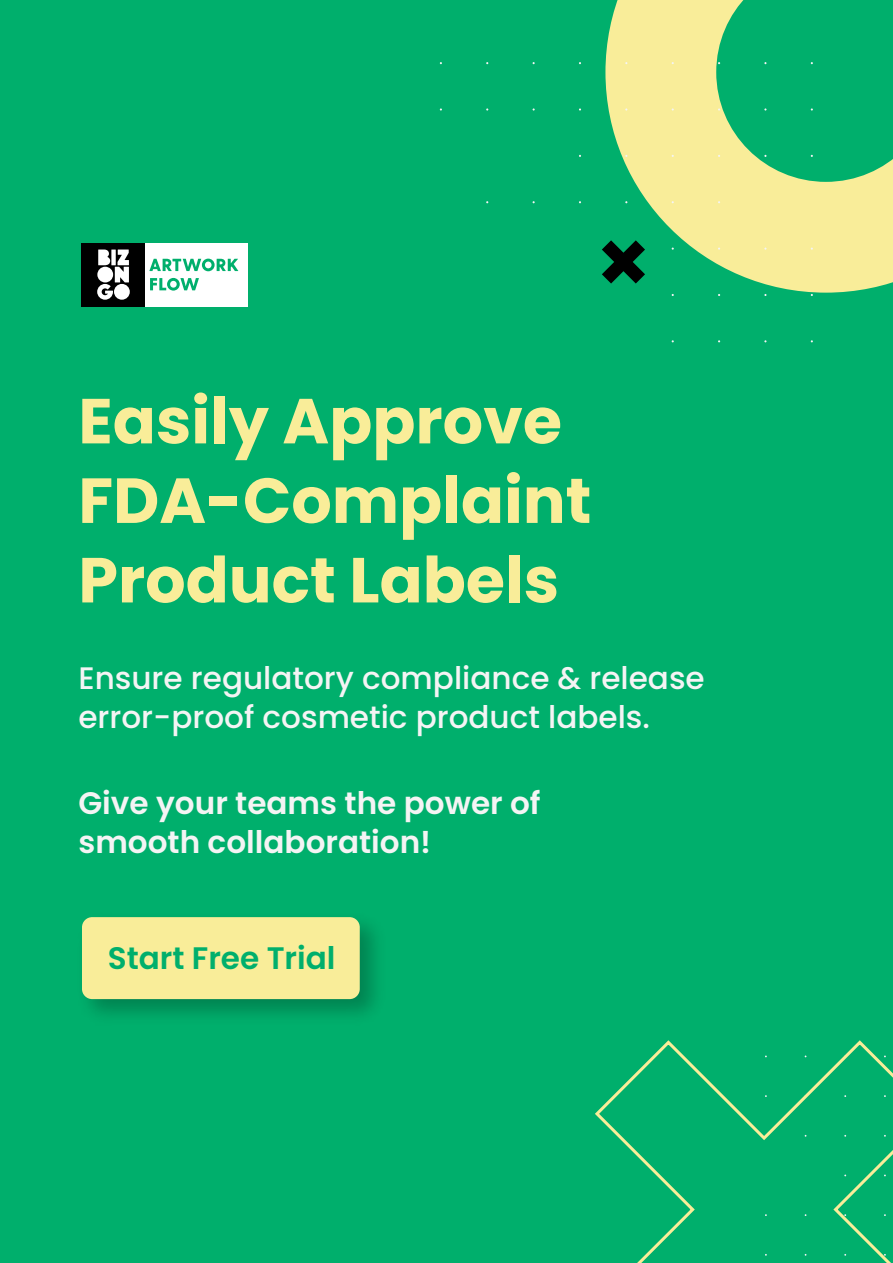
<style>
.page{position:relative;width:893px;height:1263px;background:#00af6c}
.page>*{position:absolute;margin:0;border:0;box-sizing:border-box;transform-origin:0 0}
.t1{font:700 63.45px/79.5px "Poppins";color:#f9ed99}
.t2{font:500 31.05px/39px "Poppins";color:#f4f4f4}
.t3{font:600 31.05px/39px "Poppins";color:#f4f4f4}
.t4{font:600 31.05px "Poppins";color:#00af6c}
</style>
<div class="page">
<svg style="left:605px;top:0;width:288px;height:293px;fill:#f9ed99"></svg>
<svg style="left:602px;top:240px;width:43px;height:44px"></svg>
<svg style="left:595px;top:1040px;width:298px;height:223px"></svg>
<div style="left:145px;top:243px;width:102px;height:63px;background:#fff"></div>
<div style="left:82px;top:243px;width:63px;height:63px;background:#000"></div>
<svg style="left:97px;top:250px;width:32px;height:50px"></svg>
<svg style="left:149px;top:259px;width:89px;height:12px"></svg>
<svg style="left:150px;top:278px;width:49px;height:13px"></svg>
<img style="left:82px;top:917px;width:295px;height:99px">
<div style="left:82px;top:917px;width:278px;height:82px;background:#f9ed99;border-radius:10px"></div>
<h1 class="t1" style="left:78px;top:382px;width:514px">Easily Approve<br>FDA-Complaint<br>Product Labels</h1>
<p class="t2" style="left:78px;top:659px;width:628px">Ensure regulatory compliance &amp; release error-proof cosmetic product labels.</p>
<p class="t3" style="left:78px;top:784px;width:464px">Give your teams the power of smooth collaboration!</p>
<p class="t4" style="left:108px;top:940px;width:229px">Start Free Trial</p>
</div>
